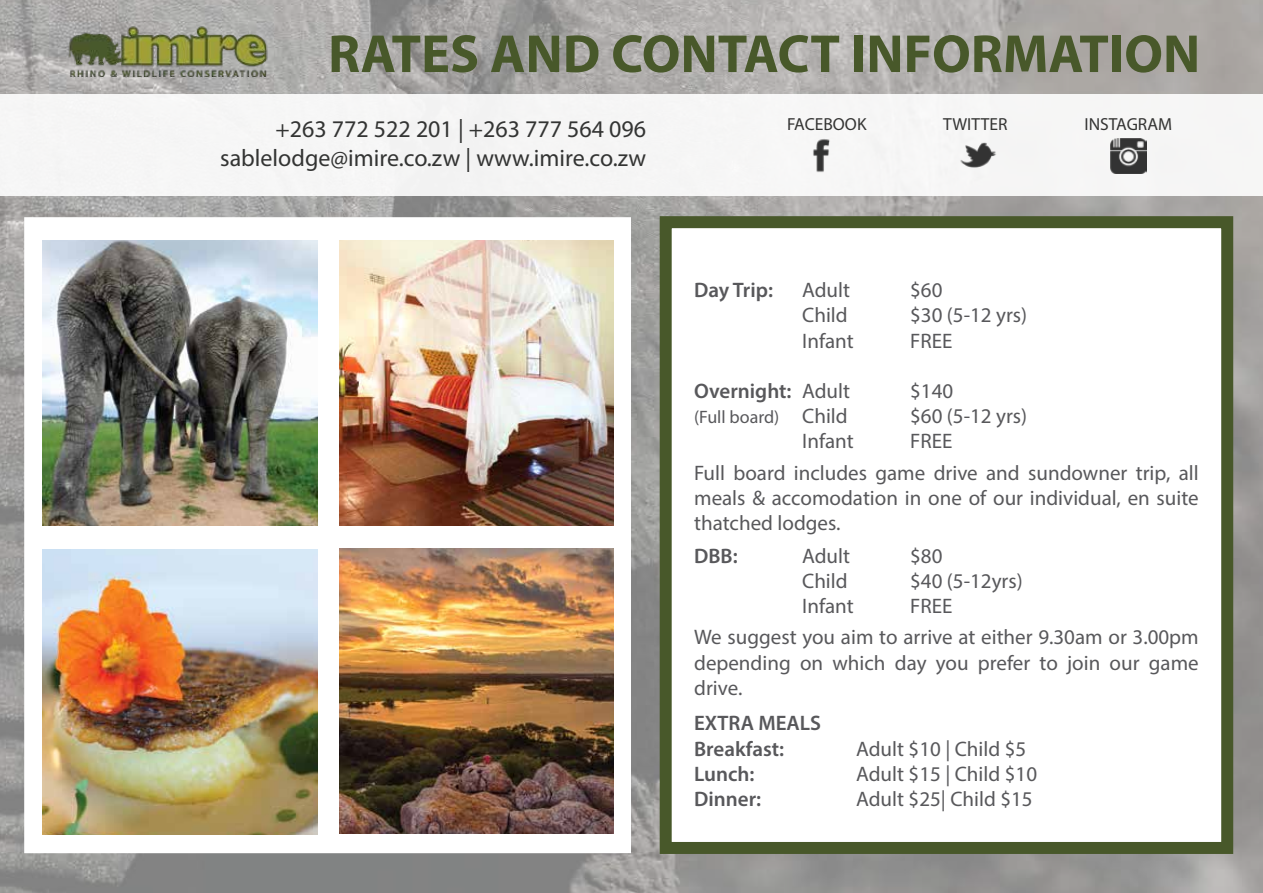
<style>
.page{position:relative;width:1263px;height:893px;background:#fff}
.page>*{position:absolute;margin:0;border:0;box-sizing:border-box;transform-origin:0 0}
.t1{font:700 54px "Myriad Pro";color:#48582a}
.t2{font:24px/28.8px "Myriad Pro";color:#333433;text-align:right}
.t3{font:21px/31.2px "Myriad Pro";color:#58585b}
.t4{font:600 21px/25.2px "Myriad Pro";color:#58585b}
.t5{font:18px "Myriad Pro";color:#58585b}
.t6{font:17.4px "Myriad Pro";color:#343433}
.s1{font-weight:400}
.s2{font-size:21px}
</style>
<div class="page">
<img style="left:0;top:0;width:1263px;height:893px">
<div style="left:660px;top:216px;width:573px;height:638px;background:#fff;border:12px solid #48582a"></div>
<div style="left:0;top:95px;width:1263px;height:101px;background:#f6f6f5"></div>
<img style="left:813px;top:139px;width:17px;height:33px">
<img style="left:1111px;top:138px;width:35px;height:36px">
<img style="left:960px;top:142px;width:36px;height:26px">
<img style="left:38px;top:7px;width:252px;height:88px">
<div style="left:34px;top:227px;width:587px;height:616px;background:#fff"></div>
<img style="left:43px;top:549px;width:274px;height:285px">
<img style="left:339px;top:240px;width:275px;height:285px">
<img style="left:43px;top:240px;width:274px;height:285px">
<img style="left:339px;top:549px;width:275px;height:285px">
<h1 class="t1" style="left:328px;top:19px;width:874px">RATES AND CONTACT INFORMATION</h1>
<p class="t2" style="left:220px;top:114px;width:427px">+263 772 522 201 | +263 777 564 096 sablelodge@imire.co.zw | www.imire.co.zw</p>
<p class="t6" style="left:787px;top:114px;width:81px">FACEBOOK</p>
<p class="t6" style="left:943px;top:114px;width:66px">TWITTER</p>
<p class="t6" style="left:1084px;top:114px;width:89px">INSTAGRAM</p>
<p class="t4" style="left:694px;top:277px;width:80px">Day Trip:</p>
<p class="t3" style="left:802px;top:274px;width:49px">Adult</p>
<p class="t3" style="left:910px;top:274px;width:34px">$60</p>
<p class="t3" style="left:802px;top:299px;width:47px">Child</p>
<p class="t3" style="left:910px;top:299px;width:118px">$30 (5-12 yrs)</p>
<p class="t3" style="left:802px;top:325px;width:53px">Infant</p>
<p class="t3" style="left:910px;top:325px;width:44px">FREE</p>
<p class="t4" style="left:694px;top:378px;width:157px">Overnight: <span class="s1">Adult</span></p>
<p class="t3" style="left:910px;top:375px;width:45px">$140</p>
<p class="t5" style="left:694px;top:406px;width:155px">(Full board) <span class="s2">Child</span></p>
<p class="t3" style="left:910px;top:400px;width:118px">$60 (5-12 yrs)</p>
<p class="t3" style="left:802px;top:425px;width:53px">Infant</p>
<p class="t3" style="left:694px;top:425px;width:506px;text-indent:216px">FREE<br>Full board includes game drive and sundowner trip, all</p>
<p class="t3" style="left:694px;top:485px;width:506px;line-height:25.2px">meals &amp; accomodation in one of our individual, en suite thatched lodges.</p>
<p class="t4" style="left:694px;top:543px;width:45px">DBB:</p>
<p class="t3" style="left:802px;top:540px;width:49px">Adult</p>
<p class="t3" style="left:910px;top:540px;width:34px">$80</p>
<p class="t3" style="left:802px;top:565px;width:47px">Child</p>
<p class="t3" style="left:910px;top:565px;width:114px">$40 (5-12yrs)</p>
<p class="t3" style="left:802px;top:590px;width:53px">Infant</p>
<p class="t3" style="left:694px;top:590px;width:506px;text-indent:216px">FREE<br>We suggest you aim to arrive at either 9.30am or 3.00pm</p>
<p class="t3" style="left:694px;top:650px;width:506px;line-height:25.2px">depending on which day you prefer to join our game drive.</p>
<p class="t4" style="left:694px;top:710px;width:129px">EXTRA MEALS<br>Breakfast:</p>
<p class="t3" style="left:856px;top:733px;width:172px">Adult $10 | Child $5</p>
<p class="t4" style="left:694px;top:761px;width:62px">Lunch:</p>
<p class="t3" style="left:856px;top:758px;width:182px">Adult $15 | Child $10</p>
<p class="t4" style="left:694px;top:786px;width:69px">Dinner:</p>
<p class="t3" style="left:856px;top:783px;width:178px">Adult $25| Child $15</p>
</div>
